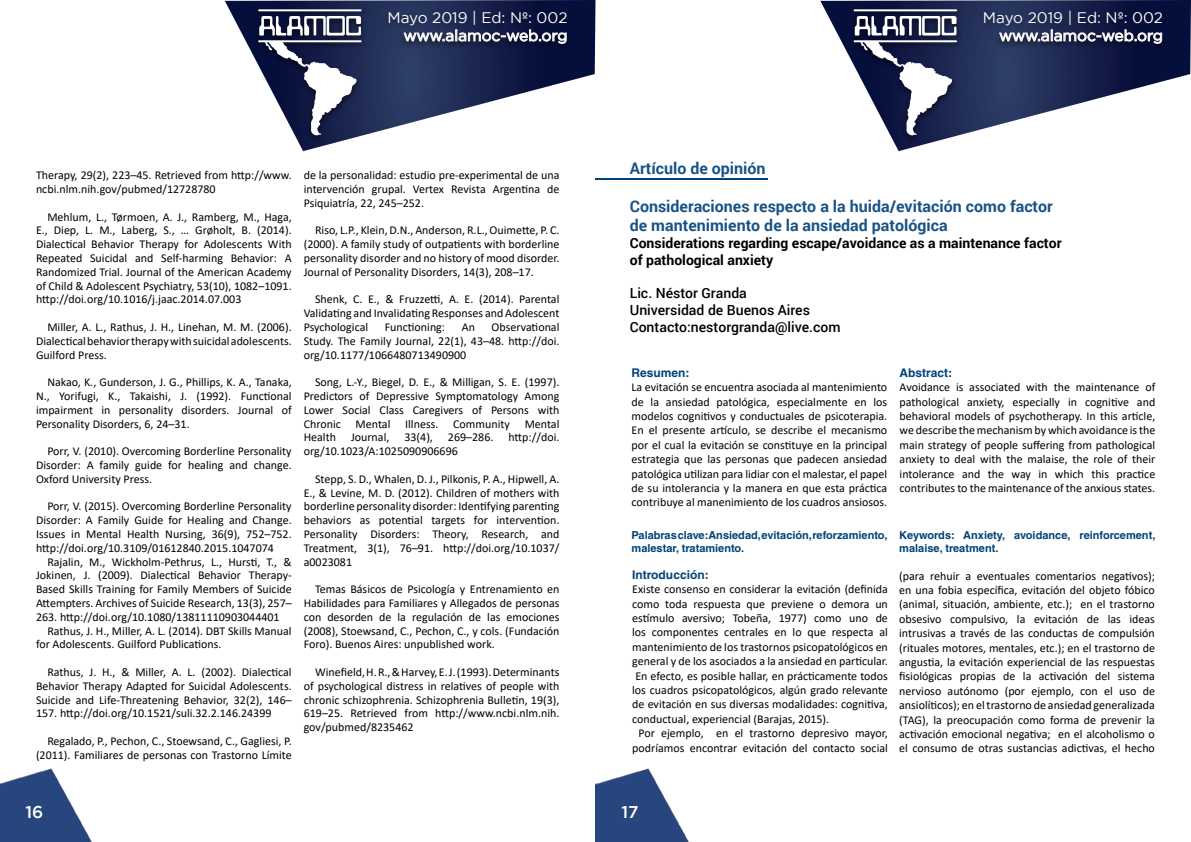
<style>
.page{position:relative;width:1191px;height:842px;background:#fff}
.page>*{position:absolute;margin:0;border:0;box-sizing:border-box;transform-origin:0 0}
.t1{font:500 17px "Gotham";color:#fff}
.t2{font:700 16px/19.2px "Roboto";color:#175386}
.t3{font:15.3px/18.3px "Gotham";color:#fff;text-align:right}
.t4{font:700 14px/16.8px "Roboto";color:#000}
.t5{font:500 14px/16.8px "Roboto";color:#000}
.t6{font:12px/13.8px "Calibri";color:#000;text-align:justify}
.t7{font:700 12px "Helvetica LT Std";color:#00427a}
.t8{font:700 11px/13.2px "Helvetica LT Std";color:#00427a}
</style>
<div class="page">
<svg style="left:225px;top:0;width:370px;height:151px"></svg>
<img style="left:249px;top:3px;width:121px;height:143px">
<hr style="left:258px;top:9px;width:103px;height:2px;background:#fff">
<svg style="left:258px;top:16px;width:103px;height:120px"></svg>
<img style="left:378px;top:4px;width:199px;height:51px">
<svg style="left:403px;top:29px;width:163px;height:15px;background:#5e637c"></svg>
<svg style="left:820px;top:0;width:371px;height:151px"></svg>
<img style="left:845px;top:3px;width:121px;height:143px">
<hr style="left:853px;top:9px;width:104px;height:2px;background:#fff">
<svg style="left:853px;top:16px;width:104px;height:120px"></svg>
<img style="left:974px;top:4px;width:198px;height:51px">
<svg style="left:999px;top:29px;width:163px;height:15px;background:#5e637c"></svg>
<img style="left:0;top:768px;width:92px;height:74px">
<img style="left:595px;top:768px;width:94px;height:74px">
<hr style="left:595px;top:178px;width:173px;height:1px;background:#00427a">
<p class="t3" style="left:387px;top:8px;width:182px">Mayo 2019 | Ed: Nº: 002 www.alamoc-web.org</p>
<p class="t3" style="left:983px;top:8px;width:182px">Mayo 2019 | Ed: Nº: 002 www.alamoc-web.org</p>
<p class="t6" style="left:36px;top:168px;width:257px">Therapy, 29(2), 223–45. Retrieved from http://www. ncbi.nlm.nih.gov/pubmed/12728780</p>
<p class="t6" style="left:36px;top:209px;width:257px;text-indent:11px">Mehlum, L., Tørmoen, A. J., Ramberg, M., Haga, E., Diep, L. M., Laberg, S., … Grøholt, B. (2014).<br>Dialectical Behavior Therapy for Adolescents With Repeated Suicidal and Self-harming Behavior: A Randomized Trial. Journal of the American Academy of Child &amp; Adolescent Psychiatry, 53(10), 1082–1091. http://doi.org/10.1016/j.jaac.2014.07.003</p>
<p class="t6" style="left:36px;top:320px;width:257px;text-indent:11px">Miller, A. L., Rathus, J. H., Linehan, M. M. (2006).<br>Dialectical behavior therapy with suicidal adolescents.<br>Guilford Press.</p>
<p class="t6" style="left:36px;top:375px;width:257px;text-indent:11px">Nakao, K., Gunderson, J. G., Phillips, K. A., Tanaka, N., Yorifugi, K., Takaishi, J. (1992). Functional impairment in personality disorders. Journal of Personality Disorders, 6, 24–31.</p>
<p class="t6" style="left:36px;top:444px;width:257px;text-indent:11px">Porr, V. (2010). Overcoming Borderline Personality Disorder: A family guide for healing and change.<br>Oxford University Press.</p>
<p class="t6" style="left:36px;top:499px;width:257px;text-indent:11px">Porr, V. (2015). Overcoming Borderline Personality Disorder: A Family Guide for Healing and Change.<br>Issues in Mental Health Nursing, 36(9), 752–752. http://doi.org/10.3109/01612840.2015.1047074</p>
<p class="t6" style="left:36px;top:554px;width:257px;text-indent:11px">Rajalin, M., Wickholm-Pethrus, L., Hursti, T., &amp; Jokinen, J. (2009). Dialectical Behavior Therapy-Based Skills Training for Family Members of Suicide Attempters. Archives of Suicide Research, 13(3), 257– 263. http://doi.org/10.1080/13811110903044401</p>
<p class="t6" style="left:36px;top:623px;width:257px;text-indent:11px">Rathus, J. H., Miller, A. L. (2014). DBT Skills Manual for Adolescents. Guilford Publications.</p>
<p class="t6" style="left:36px;top:665px;width:257px;text-indent:11px">Rathus, J. H., &amp; Miller, A. L. (2002). Dialectical Behavior Therapy Adapted for Suicidal Adolescents.<br>Suicide and Life-Threatening Behavior, 32(2), 146– 157. http://doi.org/10.1521/suli.32.2.146.24399</p>
<p class="t6" style="left:36px;top:734px;width:257px;text-align:right">Regalado, P., Pechon, C., Stoewsand, C., Gagliesi, P. (2011). Familiares de personas con Trastorno Límite</p>
<p class="t6" style="left:304px;top:168px;width:257px">de la personalidad: estudio pre-experimental de una intervención grupal. Vertex Revista Argentina de Psiquiatría, 22, 245–252.</p>
<p class="t6" style="left:304px;top:223px;width:257px;text-indent:11px">Riso, L.P., Klein, D.N., Anderson, R.L., Ouimette, P. C. (2000). A family study of outpatients with borderline personality disorder and no history of mood disorder.<br>Journal of Personality Disorders, 14(3), 208–17.</p>
<p class="t6" style="left:304px;top:292px;width:257px;text-indent:11px">Shenk, C. E., &amp; Fruzzetti, A. E. (2014). Parental Validating and Invalidating Responses and Adolescent Psychological</p>
<p class="t6" style="left:304px;top:320px;width:257px;text-indent:188px">Observational Study. The Family Journal, 22(1), 43–48. http://doi. org/10.1177/1066480713490900</p>
<p class="t6" style="left:304px;top:375px;width:257px;text-indent:11px">Song, L.-Y., Biegel, D. E., &amp; Milligan, S. E. (1997).<br>Predictors of Depressive Symptomatology Among Lower Social Class Caregivers of Persons with Chronic Mental Illness. Community Mental Health Journal, 33(4), 269–286. http://doi. org/10.1023/A:1025090906696</p>
<p class="t6" style="left:304px;top:471px;width:257px;text-indent:11px">Stepp, S. D., Whalen, D. J., Pilkonis, P. A., Hipwell, A.<br>E., &amp; Levine, M. D. (2012). Children of mothers with borderline personality disorder: Identifying parenting behaviors as potential targets for intervention.<br>Personality Disorders: Theory, Research, and Treatment, 3(1), 76–91. http://doi.org/10.1037/ a0023081</p>
<p class="t6" style="left:304px;top:582px;width:257px;text-indent:11px">Temas Básicos de Psicología y Entrenamiento en Habilidades para Familiares y Allegados de personas con desorden de la regulación de las emociones (2008), Stoewsand, C., Pechon, C., y cols. (Fundación Foro). Buenos Aires: unpublished work.</p>
<p class="t6" style="left:304px;top:665px;width:257px;text-indent:11px">Winefield, H. R., &amp; Harvey, E. J. (1993). Determinants of psychological distress in relatives of people with chronic schizophrenia. Schizophrenia Bulletin, 19(3), 619–25. Retrieved from http://www.ncbi.nlm.nih. gov/pubmed/8235462</p>
<p class="t6" style="left:385px;top:320px;width:62px">Functioning:</p>
<p class="t6" style="left:462px;top:320px;width:15px">An</p>
<h1 class="t1" style="left:25px;top:803px;width:19px">16</h1>
<h2 class="t2" style="left:630px;top:158px;width:137px">Artículo de opinión</h2>
<h2 class="t2" style="left:630px;top:196px;width:424px">Consideraciones respecto a la huida/evitación como factor de mantenimiento de la ansiedad patológica</h2>
<p class="t4" style="left:630px;top:234px;width:433px">Considerations regarding escape/avoidance as a maintenance factor of pathological anxiety</p>
<p class="t5" style="left:630px;top:284px;width:212px">Lic. Néstor Granda<br>Universidad de Buenos Aires<br>Contacto:nestorgranda@live.com</p>
<p class="t7" style="left:631px;top:365px;width:59px">Resumen:</p>
<p class="t6" style="left:631px;top:380px;width:257px;line-height:14.4px">La evitación se encuentra asociada al mantenimiento de la ansiedad patológica, especialmente en los modelos cognitivos y conductuales de psicoterapia.<br>En el presente artículo, se describe el mecanismo por el cual la evitación se constituye en la principal estrategia que las personas que padecen ansiedad patológica utilizan para lidiar con el malestar, el papel de su intolerancia y la manera en que esta práctica contribuye al manenimiento de los cuadros ansiosos.</p>
<p class="t7" style="left:899px;top:365px;width:54px">Abstract:</p>
<p class="t6" style="left:899px;top:380px;width:257px;line-height:14.4px">Avoidance is associated with the maintenance of pathological anxiety, especially in cognitive and behavioral models of psychotherapy. In this article, we describe the mechanism by which avoidance is the main strategy of people suffering from pathological anxiety to deal with the malaise, the role of their intolerance and the way in which this practice contributes to the maintenance of the anxious states.</p>
<p class="t8" style="left:631px;top:528px;width:258px">Palabras clave: Ansiedad, evitación, reforzamiento, malestar, tratamiento.</p>
<p class="t8" style="left:899px;top:528px;width:258px">Keywords: Anxiety, avoidance, reinforcement, malaise, treatment.</p>
<p class="t7" style="left:632px;top:567px;width:78px">Introducción:</p>
<p class="t6" style="left:632px;top:582px;width:257px">Existe consenso en considerar la evitación (definida</p>
<p class="t6" style="left:632px;top:596px;width:257px">como toda respuesta que previene o demora un</p>
<p class="t6" style="left:632px;top:611px;width:257px">estímulo aversivo; Tobeña, 1977) como uno de</p>
<p class="t6" style="left:632px;top:625px;width:257px">los componentes centrales en lo que respecta al</p>
<p class="t6" style="left:632px;top:639px;width:257px">mantenimiento de los trastornos psicopatológicos en</p>
<p class="t6" style="left:632px;top:654px;width:257px">general y de los asociados a la ansiedad en particular.</p>
<p class="t6" style="left:635px;top:668px;width:254px">En efecto, es posible hallar, en prácticamente todos</p>
<p class="t6" style="left:632px;top:683px;width:257px">los cuadros psicopatológicos, algún grado relevante</p>
<p class="t6" style="left:632px;top:697px;width:257px">de evitación en sus diversas modalidades: cognitiva,</p>
<p class="t6" style="left:632px;top:711px;width:198px">conductual, experiencial (Barajas, 2015).</p>
<p class="t6" style="left:638px;top:726px;width:251px">Por ejemplo, en el trastorno depresivo mayor,</p>
<p class="t6" style="left:632px;top:740px;width:257px">podríamos encontrar evitación del contacto social</p>
<p class="t6" style="left:899px;top:568px;width:257px;line-height:14.4px">(para rehuir a eventuales comentarios negativos); en una fobia específica, evitación del objeto fóbico (animal, situación, ambiente, etc.); en el trastorno obsesivo compulsivo, la evitación de las ideas intrusivas a través de las conductas de compulsión (rituales motores, mentales, etc.); en el trastorno de angustia, la evitación experiencial de las respuestas fisiológicas propias de la activación del sistema nervioso autónomo (por ejemplo, con el uso de ansiolíticos); en el trastorno de ansiedad generalizada (TAG), la preocupación como forma de prevenir la activación emocional negativa; en el alcoholismo o el consumo de otras sustancias adictivas, el hecho</p>
<h1 class="t1" style="left:621px;top:803px;width:19px">17</h1>
</div>
